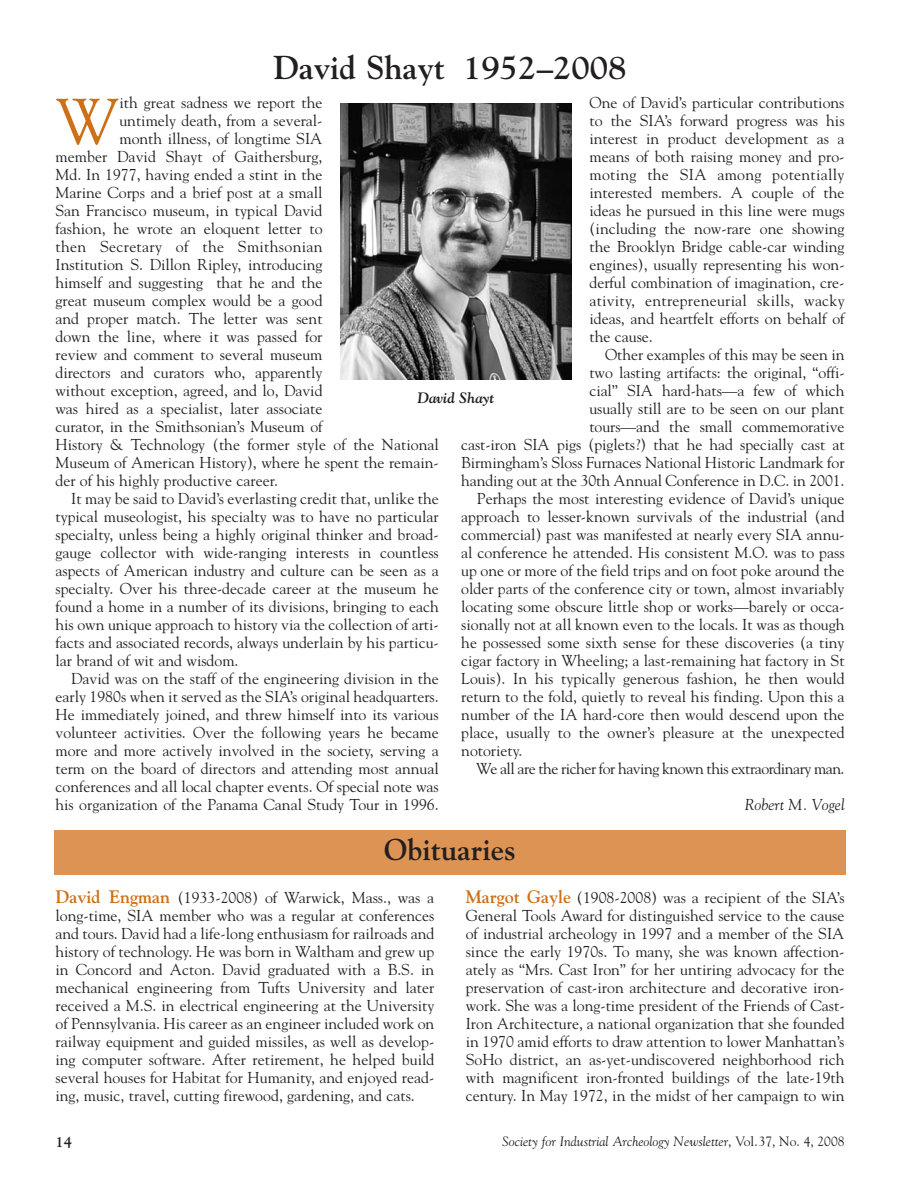
<style>
.page{position:relative;width:918px;height:1188px;background:#fff}
.page>*{position:absolute;margin:0;border:0;box-sizing:border-box;transform-origin:0 0}
.t1{font:64.05px "Goudy Std";color:#ce7018}
.t2{font:700 33px "Goudy Std";color:#231f20}
.t3{font:700 30px "Goudy Std";color:#231f20}
.t4{font:15.75px/18px "Goudy Std";color:#231f20;text-align:justify}
.t5{font:15.75px "Goudy Std";letter-spacing:-.03em;color:#231f20}
.t6{font:15.75px "Goudy Std";letter-spacing:.02em;color:#231f20}
.t7{font:italic 15.75px "Goudy Std";color:#231f20}
.t8{font:italic 700 15px "Goudy Std";color:#231f20}
.t9{font:700 15px "Goudy Std";color:#231f20}
.t10{font:italic 13.5px "Goudy Std";color:#231f20}
.s1{font-weight:700;font-size:18px;color:#ce7018}
.s2{font-style:normal}
</style>
<div class="page">
<img style="left:340px;top:104px;width:232px;height:276px">
<div style="left:54px;top:830px;width:792px;height:45px;background:#dc9353"></div>
<h2 class="t2" style="left:274px;top:48px;width:355px">David Shayt 1952–2008</h2>
<h1 class="t1" style="left:56px;top:84px;width:66px">W</h1>
<p class="t4" style="left:119px;top:93px;width:205px">ith great sadness we report the</p>
<p class="t4" style="left:589px;top:93px;width:257px">One of David’s particular contributions to the SIA’s forward progress was his interest in product development as a means of both raising money and pro&shy;moting the SIA among potentially interested members. A couple of the ideas he pursued in this line were mugs (including the now-rare one showing the Brooklyn Bridge cable-car winding engines), usually representing his won&shy;derful combination of imagination, cre&shy;ativity, entrepreneurial skills, wacky ideas, and heartfelt efforts on behalf of the cause.</p>
<p class="t4" style="left:605px;top:345px;width:241px">Other examples of this may be seen in</p>
<p class="t4" style="left:589px;top:363px;width:257px">two lasting artifacts: the original, “offi-</p>
<p class="t4" style="left:589px;top:381px;width:257px">cial” SIA hard-hats—a few of which</p>
<p class="t4" style="left:589px;top:399px;width:257px">usually still are to be seen on our plant</p>
<p class="t4" style="left:589px;top:417px;width:257px">tours—and the small commemorative</p>
<p class="t4" style="left:461px;top:435px;width:385px">cast-iron SIA pigs (piglets?) that he had specially cast at</p>
<p class="t4" style="left:461px;top:453px;width:385px">Birmingham’s Sloss Furnaces National Historic Landmark for</p>
<p class="t4" style="left:461px;top:471px;width:385px">handing out at the 30th Annual Conference in D.C. in 2001.</p>
<p class="t4" style="left:477px;top:489px;width:369px">Perhaps the most interesting evidence of David’s unique</p>
<p class="t4" style="left:461px;top:507px;width:385px">approach to lesser-known survivals of the industrial (and</p>
<p class="t4" style="left:461px;top:525px;width:385px">commercial) past was manifested at nearly every SIA annu-</p>
<p class="t4" style="left:461px;top:543px;width:385px">al conference he attended. His consistent M.O. was to pass</p>
<p class="t4" style="left:461px;top:561px;width:385px">up one or more of the field trips and on foot poke around the</p>
<p class="t4" style="left:461px;top:579px;width:385px">older parts of the conference city or town, almost invariably</p>
<p class="t4" style="left:461px;top:597px;width:385px">locating some obscure little shop or works—barely or occa-</p>
<p class="t4" style="left:461px;top:615px;width:385px">sionally not at all known even to the locals. It was as though</p>
<p class="t4" style="left:461px;top:633px;width:385px">he possessed some sixth sense for these discoveries (a tiny</p>
<p class="t4" style="left:461px;top:651px;width:385px">cigar factory in Wheeling; a last-remaining hat factory in St</p>
<p class="t4" style="left:461px;top:669px;width:385px">Louis). In his typically generous fashion, he then would</p>
<p class="t4" style="left:461px;top:687px;width:385px">return to the fold, quietly to reveal his finding. Upon this a</p>
<p class="t4" style="left:461px;top:705px;width:385px">number of the IA hard-core then would descend upon the</p>
<p class="t4" style="left:461px;top:723px;width:385px">place, usually to the owner’s pleasure at the unexpected</p>
<p class="t4" style="left:461px;top:741px;width:63px">notoriety.</p>
<p class="t5" style="left:476px;top:759px;width:370px">We all are the richer for having known this extraordinary man.</p>
<p class="t7" style="left:745px;top:795px;width:101px">Robert M. Vogel</p>
<p class="t4" style="left:119px;top:111px;width:205px">untimely death, from a several-</p>
<p class="t4" style="left:119px;top:129px;width:205px">month illness, of longtime SIA</p>
<p class="t4" style="left:55px;top:147px;width:268px">member David Shayt of Gaithersburg,</p>
<p class="t4" style="left:55px;top:165px;width:269px">Md. In 1977, having ended a stint in the</p>
<p class="t4" style="left:55px;top:183px;width:269px">Marine Corps and a brief post at a small</p>
<p class="t4" style="left:55px;top:201px;width:269px">San Francisco museum, in typical David</p>
<p class="t4" style="left:55px;top:219px;width:269px">fashion, he wrote an eloquent letter to</p>
<p class="t6" style="left:55px;top:237px;width:269px">then Secretary of the Smithsonian</p>
<p class="t4" style="left:55px;top:255px;width:269px">Institution S. Dillon Ripley, introducing</p>
<p class="t4" style="left:55px;top:273px;width:269px">himself and suggesting that he and the</p>
<p class="t4" style="left:55px;top:291px;width:269px">great museum complex would be a good</p>
<p class="t4" style="left:55px;top:309px;width:269px">and proper match. The letter was sent</p>
<p class="t4" style="left:55px;top:327px;width:269px">down the line, where it was passed for</p>
<p class="t4" style="left:55px;top:345px;width:269px">review and comment to several museum</p>
<p class="t4" style="left:55px;top:363px;width:269px">directors and curators who, apparently</p>
<p class="t4" style="left:55px;top:381px;width:269px">without exception, agreed, and lo, David</p>
<p class="t4" style="left:55px;top:399px;width:269px">was hired as a specialist, later associate</p>
<p class="t4" style="left:55px;top:417px;width:269px">curator, in the Smithsonian’s Museum of</p>
<p class="t4" style="left:55px;top:435px;width:385px">History &amp; Technology (the former style of the National</p>
<p class="t4" style="left:55px;top:453px;width:385px">Museum of American History), where he spent the remain-</p>
<p class="t4" style="left:55px;top:471px;width:224px">der of his highly productive career.</p>
<p class="t4" style="left:71px;top:489px;width:369px">It may be said to David’s everlasting credit that, unlike the</p>
<p class="t4" style="left:55px;top:507px;width:385px">typical museologist, his specialty was to have no particular</p>
<p class="t4" style="left:55px;top:525px;width:385px">specialty, unless being a highly original thinker and broad-</p>
<p class="t4" style="left:55px;top:543px;width:385px">gauge collector with wide-ranging interests in countless</p>
<p class="t4" style="left:55px;top:561px;width:385px">aspects of American industry and culture can be seen as a</p>
<p class="t4" style="left:55px;top:579px;width:385px">specialty. Over his three-decade career at the museum he</p>
<p class="t4" style="left:55px;top:597px;width:385px">found a home in a number of its divisions, bringing to each</p>
<p class="t4" style="left:55px;top:615px;width:385px">his own unique approach to history via the collection of arti-</p>
<p class="t4" style="left:55px;top:633px;width:385px">facts and associated records, always underlain by his particu-</p>
<p class="t4" style="left:55px;top:651px;width:185px">lar brand of wit and wisdom.</p>
<p class="t4" style="left:71px;top:669px;width:369px">David was on the staff of the engineering division in the</p>
<p class="t4" style="left:55px;top:687px;width:385px">early 1980s when it served as the SIA’s original headquarters.</p>
<p class="t4" style="left:55px;top:705px;width:385px">He immediately joined, and threw himself into its various</p>
<p class="t4" style="left:55px;top:723px;width:385px">volunteer activities. Over the following years he became</p>
<p class="t4" style="left:55px;top:741px;width:385px">more and more actively involved in the society, serving a</p>
<p class="t4" style="left:55px;top:759px;width:385px">term on the board of directors and attending most annual</p>
<p class="t4" style="left:55px;top:777px;width:385px">conferences and all local chapter events. Of special note was</p>
<p class="t4" style="left:55px;top:795px;width:385px">his organization of the Panama Canal Study Tour in 1996.</p>
<p class="t8" style="left:417px;top:389px;width:79px">David Shayt</p>
<h3 class="t3" style="left:384px;top:832px;width:133px">Obituaries</h3>
<p class="t4" style="left:56px;top:888px;width:380px"><span class="s1">David Engman</span> (1933-2008) of Warwick, Mass., was a long-time, SIA member who was a regular at conferences and tours. David had a life-long enthusiasm for railroads and history of technology. He was born in Waltham and grew up in Concord and Acton. David graduated with a B.S. in mechanical engineering from Tufts University and later received a M.S. in electrical engineering at the University of Pennsylvania. His career as an engineer included work on railway equipment and guided missiles, as well as develop&shy;ing computer software. After retirement, he helped build several houses for Habitat for Humanity, and enjoyed read&shy;ing, music, travel, cutting firewood, gardening, and cats.</p>
<p class="t4" style="left:466px;top:888px;width:380px"><span class="s1">Margot Gayle</span> (1908-2008) was a recipient of the SIA’s General Tools Award for distinguished service to the cause of industrial archeology in 1997 and a member of the SIA since the early 1970s. To many, she was known affection&shy;ately as “Mrs. Cast Iron” for her untiring advocacy for the preservation of cast-iron architecture and decorative iron&shy;work. She was a long-time president of the Friends of Cast-Iron Architecture, a national organization that she founded in 1970 amid efforts to draw attention to lower Manhattan’s SoHo district, an as-yet-undiscovered neighborhood rich with magnificent iron-fronted buildings of the late-19th century. In May 1972, in the midst of her campaign to win</p>
<p class="t9" style="left:56px;top:1133px;width:18px">14</p>
<p class="t10" style="left:502px;top:1133px;width:344px">Society for Industrial Archeology Newsletter<span class="s2">, Vol.37, No. 4, 2008</span></p>
</div>
